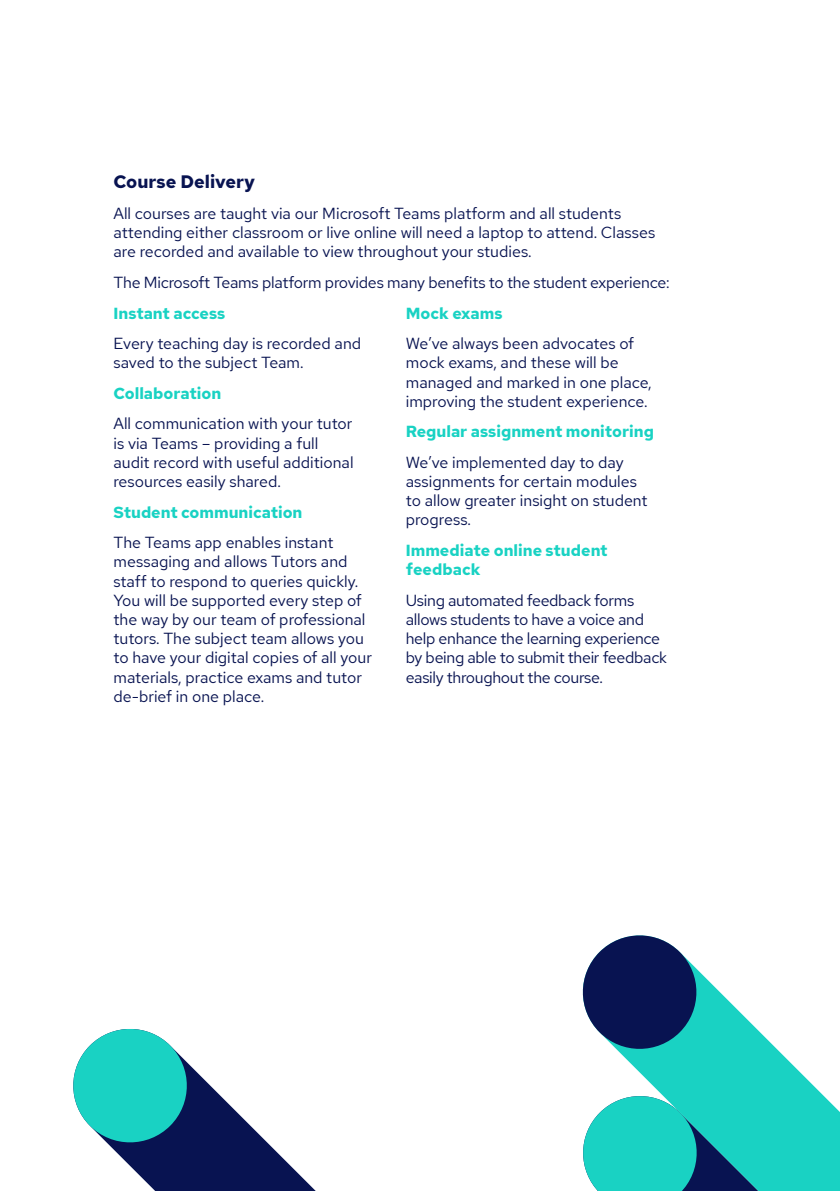
<style>
.page{position:relative;width:840px;height:1191px;background:#fff}
.page>*{position:absolute;margin:0;border:0;box-sizing:border-box;transform-origin:0 0}
.t1{font:700 18px "Red Hat Text";color:#081351}
.t2{font:16px/19.2px "Red Hat Text";color:#081351}
.t3{font:16px/19.2px "Red Hat Text";letter-spacing:-.02em;color:#081351}
.t4{font:700 16px/19.2px "Red Hat Text";color:#19d2c3}
</style>
<div class="page">
<svg style="left:111px;top:1067px;width:205px;height:124px;fill:#081351"></svg>
<svg style="left:73px;top:1029px;width:119px;height:118px"></svg>
<svg style="left:583px;top:973px;width:256px;height:218px;fill:#19d2c3"></svg>
<svg style="left:582px;top:935px;width:119px;height:119px"></svg>
<p class="t1" style="left:113px;top:170px;width:143px">Course Delivery</p>
<p class="t2" style="left:113px;top:203px;width:543px">All courses are taught via our Microsoft Teams platform and all students attending either classroom or live online will need a laptop to attend. Classes are recorded and available to view throughout your studies.</p>
<p class="t2" style="left:113px;top:272px;width:557px">The Microsoft Teams platform provides many benefits to the student experience:</p>
<p class="t4" style="left:113px;top:303px;width:113px">Instant access</p>
<p class="t2" style="left:113px;top:334px;width:249px">Every teaching day is recorded and saved to the subject Team.</p>
<p class="t4" style="left:113px;top:383px;width:109px">Collaboration</p>
<p class="t2" style="left:113px;top:414px;width:241px">All communication with your tutor is via Teams – providing a full audit record with useful additional resources easily shared.</p>
<p class="t4" style="left:113px;top:502px;width:190px">Student communication</p>
<p class="t2" style="left:113px;top:532px;width:260px">The Teams app enables instant messaging and allows Tutors and staff to respond to queries quickly.<br>You will be supported every step of the way by our team of professional tutors. The subject team allows you to have your digital copies of all your materials, practice exams and tutor de-brief in one place.</p>
<p class="t4" style="left:405px;top:303px;width:98px">Mock exams</p>
<p class="t2" style="left:405px;top:334px;width:247px">We’ve always been advocates of mock exams, and these will be managed and marked in one place, improving the student experience.</p>
<p class="t4" style="left:405px;top:422px;width:249px">Regular assignment monitoring</p>
<p class="t2" style="left:405px;top:452px;width:243px">We’ve implemented day to day assignments for certain modules to allow greater insight on student progress.</p>
<p class="t4" style="left:405px;top:541px;width:203px">Immediate online student feedback</p>
<p class="t3" style="left:405px;top:590px;width:262px">Using automated feedback forms allows students to have a voice and help enhance the learning experience by being able to submit their feedback easily throughout the course.</p>
</div>
